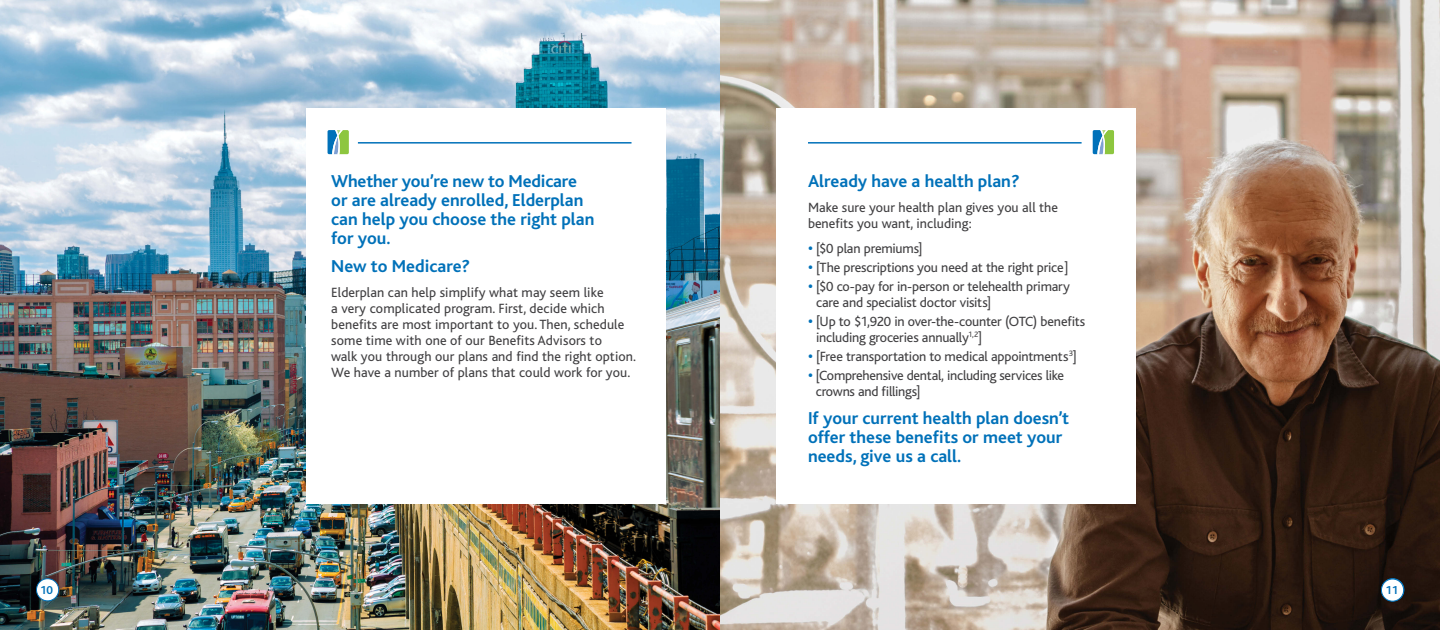
<style>
.page{position:relative;width:1440px;height:630px;background:#fff}
.page>*{position:absolute;margin:0;border:0;box-sizing:border-box;transform-origin:0 0}
.t1{font:700 18px/19px "Bliss";color:#0071b9}
.t2{font:14px/16px "Bliss";letter-spacing:-.005em;color:#414042}
.t3{font:700 12px "Bliss";color:#0071b9}
.s1{font-weight:700;font-size:15px;color:#0071b9}
.s2{font-weight:400}
</style>
<div class="page">
<img style="left:0;top:0;width:1440px;height:630px">
<div style="left:776px;top:108px;width:360px;height:396px;background:#fff"></div>
<div style="left:36px;top:579px;width:23px;height:22px;background:#fff;border-radius:50%"></div>
<div style="left:36px;top:578px;width:23px;height:23px;border:1px solid #0071b9;border-radius:50%"></div>
<div style="left:306px;top:108px;width:360px;height:396px;background:#fff"></div>
<div style="left:1382px;top:579px;width:22px;height:22px;background:#0c76ba;border-radius:50%"></div>
<div style="left:1381px;top:578px;width:23px;height:23px;border:1px solid #0071b9;border-radius:50%"></div>
<div style="left:1381px;top:579px;width:23px;height:22px;background:#fff;border-radius:50%"></div>
<div style="left:1381px;top:579px;width:23px;height:23px;border:1px solid #0071b9;border-radius:50%"></div>
<hr style="left:358px;top:142px;width:274px;height:2px;background:#0071b9">
<svg style="left:328px;top:130px;width:21px;height:24px"></svg>
<hr style="left:808px;top:142px;width:274px;height:2px;background:#0071b9">
<svg style="left:1093px;top:130px;width:21px;height:24px"></svg>
<p class="t3" style="left:40px;top:584px;width:15px">10</p>
<p class="t1" style="left:331px;top:172px;width:265px">Whether you’re new to Medicare or are already enrolled, Elderplan can help you choose the right plan for you.</p>
<p class="t1" style="left:331px;top:257px;width:140px">New to Medicare?</p>
<p class="t2" style="left:331px;top:284px;width:306px">Elderplan can help simplify what may seem like<br>a very complicated program. First, decide which benefits are most important to you. Then, schedule some time with one of our Benefits Advisors to<br>walk you through our plans and find the right option.<br>We have a number of plans that could work for you.</p>
<p class="t1" style="left:808px;top:172px;width:213px">Already have a health plan?</p>
<p class="t2" style="left:808px;top:199px;width:252px">Make sure your health plan gives you all the benefits you want, including:</p>
<p class="t2" style="left:808px;top:240px;width:116px"><span class="s1">•</span> [$0 plan premiums]</p>
<p class="t2" style="left:808px;top:259px;width:262px"><span class="s1">•</span> [The prescriptions you need at the right price]</p>
<p class="t2" style="left:816px;top:278px;width:256px;text-indent:-8px"><span class="s1">•</span> [$0 co-pay for in-person or telehealth primary care and specialist doctor visits]</p>
<p class="t2" style="left:816px;top:313px;width:271px;text-indent:-8px"><span class="s1">•</span> [Up to $1,920 in over-the-counter (OTC) benefits including groceries annually<sup>1,2</sup>]</p>
<p class="t2" style="left:808px;top:348px;width:270px"><span class="s1">•</span> [Free transportation to medical appointments<sup>3</sup>]</p>
<p class="t2" style="left:816px;top:367px;width:250px;text-indent:-8px"><span class="s1">•</span> [Comprehensive dental, including services like crowns and fillings]</p>
<p class="t1" style="left:808px;top:409px;width:263px">If your current health plan doesn’t offer these benefits or meet your needs, give us a call.</p>
<p class="t3" style="left:1385px;top:584px;width:15px">1 1<span class="s2">9</span></p>
</div>
